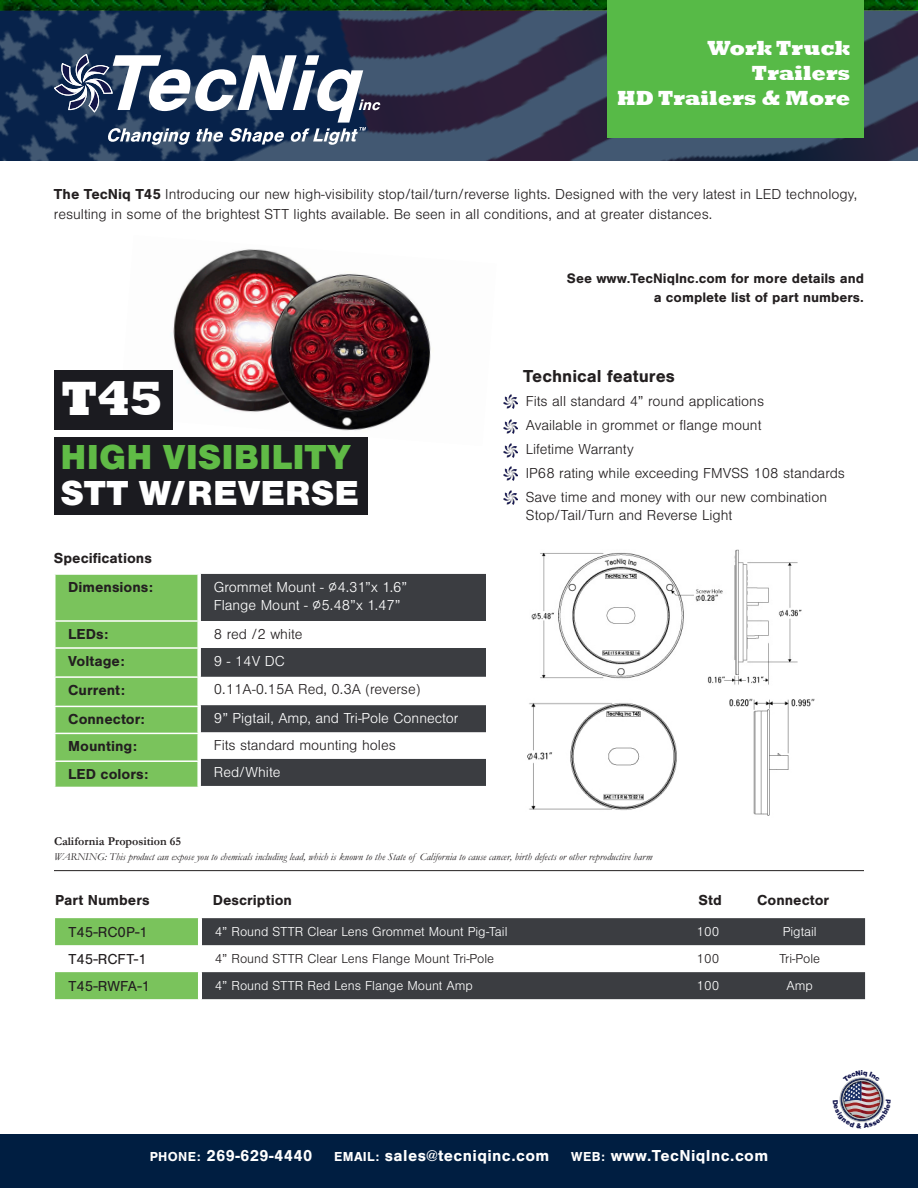
<style>
.page{position:relative;width:918px;height:1188px;background:#fff}
.page>*{position:absolute;margin:0;border:0;box-sizing:border-box;transform-origin:0 0}
.t1{font:800 49.35px "Rockwell";color:#fff}
.t2{font:900 36px "Nimbus San";color:#60bb46}
.t3{font:900 36px "Nimbus San";letter-spacing:.01em;color:#fff}
.t4{font:800 21px/25.2px "Rockwell";color:#fff;text-align:right}
.t5{font:700 18px "Nimbus San";color:#231f20}
.t6{font:700 16.5px "Nimbus San";letter-spacing:.025em;color:#fff}
.t7{font:300 15px/24px "Nimbus San";color:#231f20}
.t8{font:700 15px/27px "Nimbus San";color:#231f20}
.t9{font:300 15px/18px "Nimbus San";color:#fff}
.t10{font:15px/27px "Nimbus San";color:#231f20}
.t11{font:700 14.25px/19.5px "Nimbus San";color:#231f20;text-align:right}
.t12{font:300 13.5px "Nimbus San";color:#fff}
.t13{font:300 13.5px "Nimbus San";color:#231f20}
.t14{font:700 12px "Garamond";color:#231f20}
.t15{font:italic 10.5px "Garamond";letter-spacing:.005em;color:#231f20}
.s1{font-weight:700}
.s2{font-size:13.5px}
</style>
<div class="page">
<img style="left:119px;top:249px;width:312px;height:197px">
<img style="left:1px;top:0;width:917px;height:11px">
<img style="left:0;top:11px;width:918px;height:149px">
<svg style="left:54px;top:54px;width:327px;height:91px"></svg>
<div style="left:0;top:1134px;width:918px;height:54px;background:#001e41"></div>
<svg style="left:201px;top:574px;width:285px;height:212px;fill:#3b3d41"></svg>
<svg style="left:55px;top:574px;width:146px;height:213px;background:#83c767"></svg>
<hr style="left:54px;top:870px;width:810px;height:1px;background:#231f20">
<div style="left:608px;top:0;width:256px;height:137px;background:#57ba47"></div>
<svg style="left:202px;top:918px;width:663px;height:81px;fill:#3b3d41"></svg>
<svg style="left:55px;top:918px;width:147px;height:81px"></svg>
<img style="left:531px;top:549px;width:271px;height:136px">
<img style="left:527px;top:698px;width:288px;height:118px">
<div style="left:54px;top:370px;width:119px;height:59px;background:#1b1b20"></div>
<div style="left:54px;top:437px;width:313px;height:78px;background:#1b1b20"></div>
<img style="left:503px;top:394px;width:14px;height:14px">
<img style="left:503px;top:420px;width:14px;height:14px">
<img style="left:503px;top:443px;width:14px;height:14px">
<img style="left:503px;top:466px;width:14px;height:14px">
<img style="left:503px;top:491px;width:14px;height:14px">
<svg style="left:839px;top:1077px;width:46px;height:45px"></svg>
<h3 class="t4" style="left:617px;top:36px;width:235px">Work Truck<br>Trailers<br>HD Trailers &amp; More</h3>
<p class="t7" style="left:54px;top:185px;width:805px;line-height:19.5px"><span class="s1">The TecNiq T45</span> Introducing our new high-visibility stop/tail/turn/reverse lights. Designed with the very latest in LED technology, resulting in some of the brightest STT lights available. Be seen in all conditions, and at greater distances.</p>
<h1 class="t1" style="left:61px;top:370px;width:104px">T45</h1>
<h2 class="t2" style="left:60px;top:437px;width:292px">HIGH VISIBILITY</h2>
<h2 class="t3" style="left:60px;top:473px;width:300px">STT W/REVERSE</h2>
<p class="t8" style="left:54px;top:544px;width:99px">Specifications</p>
<p class="t8" style="left:68px;top:573px;width:86px">Dimensions:</p>
<p class="t8" style="left:68px;top:620px;width:58px">LEDs:<br>Voltage:</p>
<p class="t8" style="left:68px;top:675px;width:78px;line-height:29.2px">Current:<br>Connector:</p>
<p class="t8" style="left:68px;top:732px;width:82px;line-height:27.8px">Mounting:<br>LED colors:</p>
<p class="t9" style="left:214px;top:578px;width:195px">Grommet Mount - ∅4.31”x 1.6”<br>Flange Mount - ∅5.48”x 1.47”</p>
<p class="t7" style="left:214px;top:622px;width:90px">8 red /2 white</p>
<p class="t9" style="left:214px;top:652px;width:72px">9 - 14V DC</p>
<p class="t7" style="left:214px;top:678px;width:208px">0.11A-0.15A Red, 0.3A (reverse)</p>
<p class="t9" style="left:214px;top:709px;width:246px">9” Pigtail, Amp, and Tri-Pole Connector</p>
<p class="t7" style="left:214px;top:733px;width:183px">Fits standard mounting holes</p>
<p class="t9" style="left:214px;top:763px;width:68px">Red/White</p>
<p class="t11" style="left:567px;top:268px;width:299px">See www.TecNiqInc.com for more details and a complete list of part numbers.</p>
<p class="t5" style="left:523px;top:366px;width:153px">Technical features</p>
<p class="t7" style="left:526px;top:389px;width:321px">Fits all standard 4” round applications<br>Available in grommet or flange mount<br>Lifetime Warranty<br>IP68 rating while exceeding FMVSS 108 standards Save time and money with our new combination</p>
<p class="t7" style="left:526px;top:503px;width:208px">Stop/Tail/Turn and Reverse Light</p>
<p class="t14" style="left:54px;top:833px;width:129px">California Proposition 65</p>
<p class="t15" style="left:54px;top:849px;width:600px">WARNING: This product can expose you to chemicals including lead, which is known to the State of California to cause cancer, birth defects or other reproductive harm</p>
<p class="t8" style="left:55px;top:887px;width:96px">Part Numbers</p>
<p class="t8" style="left:213px;top:887px;width:81px">Description</p>
<p class="t8" style="left:699px;top:887px;width:25px">Std</p>
<p class="t8" style="left:757px;top:887px;width:74px">Connector</p>
<p class="t10" style="left:69px;top:919px;width:83px">T45-RC0P-1<br>T45-RCFT-1<br>T45-RWFA-1</p>
<p class="t12" style="left:215px;top:925px;width:294px">4” Round STTR Clear Lens Grommet Mount Pig-Tail</p>
<p class="t12" style="left:697px;top:925px;width:24px">100</p>
<p class="t12" style="left:783px;top:925px;width:35px">Pigtail</p>
<p class="t13" style="left:215px;top:952px;width:281px">4” Round STTR Clear Lens Flange Mount Tri-Pole</p>
<p class="t13" style="left:697px;top:952px;width:24px">100</p>
<p class="t13" style="left:779px;top:952px;width:42px">Tri-Pole</p>
<p class="t12" style="left:215px;top:979px;width:259px">4” Round STTR Red Lens Flange Mount Amp</p>
<p class="t12" style="left:697px;top:979px;width:24px">100</p>
<p class="t12" style="left:787px;top:979px;width:28px">Amp</p>
<p class="t6" style="left:150px;top:1146px;width:164px"><span class="s2">PHONE:</span> 269-629-4440</p>
<p class="t6" style="left:334px;top:1146px;width:217px"><span class="s2">EMAIL:</span> sales@tecniqinc.com</p>
<p class="t6" style="left:571px;top:1146px;width:199px"><span class="s2">WEB:</span> www.TecNiqInc.com</p>
</div>
